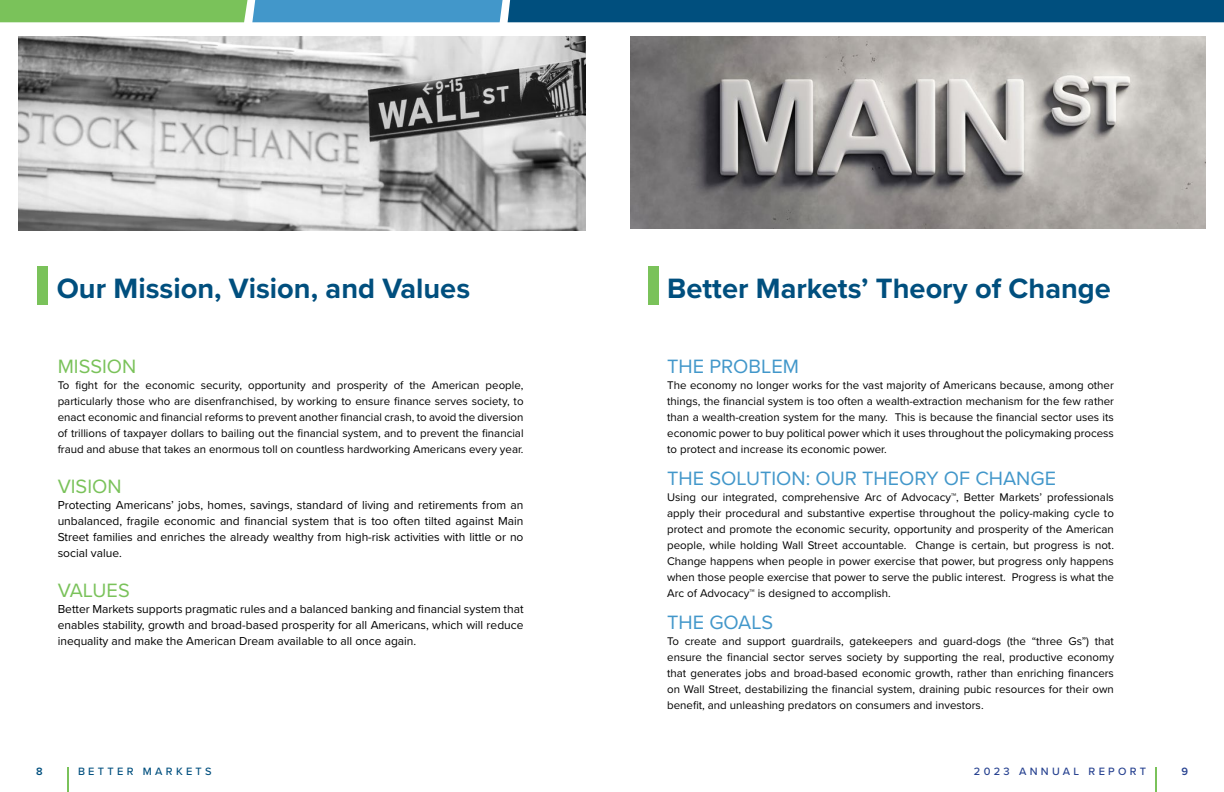
<style>
.page{position:relative;width:1224px;height:792px;background:#fff}
.page>*{position:absolute;margin:0;border:0;box-sizing:border-box;transform-origin:0 0}
.t1{font:700 29px "Proxima Nova";color:#004f7e}
.t2{font:20px "Proxima Nova";color:#4297ca}
.t3{font:20px "Proxima Nova";color:#7ac25a}
.t4{font:12px/16px "Proxima Nova";color:#000;text-align:justify}
.t5{font:11.5px/16px "Proxima Nova";color:#000;text-align:justify}
.t6{font:500 11px "Proxima Nova";letter-spacing:.3em;color:#25408f}
.t7{font:500 11px "Proxima Nova";letter-spacing:.3em;color:#004f7e}
.t8{font:600 11px "Proxima Nova";color:#004f7e}
.t9{font:600 11px "Proxima Nova";color:#25408f}
</style>
<div class="page">
<hr style="left:67px;top:767px;width:2px;height:25px;background:#7ac25a">
<hr style="left:1155px;top:767px;width:2px;height:25px;background:#7ac25a">
<svg style="left:0;top:0;width:1224px;height:22px;background:#297787"></svg>
<div style="left:38px;top:266px;width:10px;height:39px;background:#7ac25a"></div>
<div style="left:648px;top:266px;width:10px;height:39px;background:#7ac25a"></div>
<img style="left:630px;top:36px;width:576px;height:192px">
<img style="left:18px;top:36px;width:567px;height:194px">
<h1 class="t1" style="left:57px;top:266px;width:415px">Our Mission, Vision, and Values</h1>
<h1 class="t1" style="left:667px;top:266px;width:445px">Better Markets’ Theory of Change</h1>
<h2 class="t3" style="left:58px;top:351px;width:80px">MISSION</h2>
<p class="t5" style="left:58px;top:376px;width:467px">To fight for the economic security, opportunity and prosperity of the American people, particularly those who are disenfranchised, by working to ensure finance serves society, to enact economic and financial reforms to prevent another financial crash, to avoid the diversion of trillions of taxpayer dollars to bailing out the financial system, and to prevent the financial fraud and abuse that takes an enormous toll on countless hardworking Americans every year.</p>
<h2 class="t3" style="left:58px;top:471px;width:65px">VISION</h2>
<p class="t4" style="left:58px;top:496px;width:467px">Protecting Americans’ jobs, homes, savings, standard of living and retirements from an unbalanced, fragile economic and financial system that is too often tilted against Main Street families and enriches the already wealthy from high-risk activities with little or no social value.</p>
<h2 class="t3" style="left:58px;top:575px;width:73px">VALUES</h2>
<p class="t4" style="left:58px;top:600px;width:467px">Better Markets supports pragmatic rules and a balanced banking and financial system that enables stability, growth and broad-based prosperity for all Americans, which will reduce inequality and make the American Dream available to all once again.</p>
<h2 class="t2" style="left:667px;top:351px;width:133px">THE PROBLEM</h2>
<p class="t5" style="left:667px;top:376px;width:448px">The economy no longer works for the vast majority of Americans because, among other things, the financial system is too often a wealth-extraction mechanism for the few rather than a wealth-creation system for the many. This is because the financial sector uses its economic power to buy political power which it uses throughout the policymaking process to protect and increase its economic power.</p>
<h2 class="t2" style="left:667px;top:463px;width:390px">THE SOLUTION: OUR THEORY OF CHANGE</h2>
<p class="t5" style="left:667px;top:488px;width:448px">Using our integrated, comprehensive Arc of Advocacy™, Better Markets’ professionals apply their procedural and substantive expertise throughout the policy-making cycle to protect and promote the economic security, opportunity and prosperity of the American people, while holding Wall Street accountable. Change is certain, but progress is not.<br>Change happens when people in power exercise that power, but progress only happens when those people exercise that power to serve the public interest. Progress is what the Arc of Advocacy™ is designed to accomplish.</p>
<h2 class="t2" style="left:667px;top:607px;width:108px">THE GOALS</h2>
<p class="t5" style="left:667px;top:632px;width:448px">To create and support guardrails, gatekeepers and guard-dogs (the “three Gs”) that ensure the financial sector serves society by supporting the real, productive economy that generates jobs and broad-based economic growth, rather than enriching financers on Wall Street, destabilizing the financial system, draining pubic resources for their own benefit, and unleashing predators on consumers and investors.</p>
<p class="t8" style="left:36px;top:764px;width:8px">8</p>
<p class="t7" style="left:78px;top:764px;width:135px">BETTER MARKETS</p>
<p class="t6" style="left:974px;top:764px;width:174px">2023 ANNUAL REPORT</p>
<p class="t9" style="left:1181px;top:764px;width:8px">9</p>
</div>
